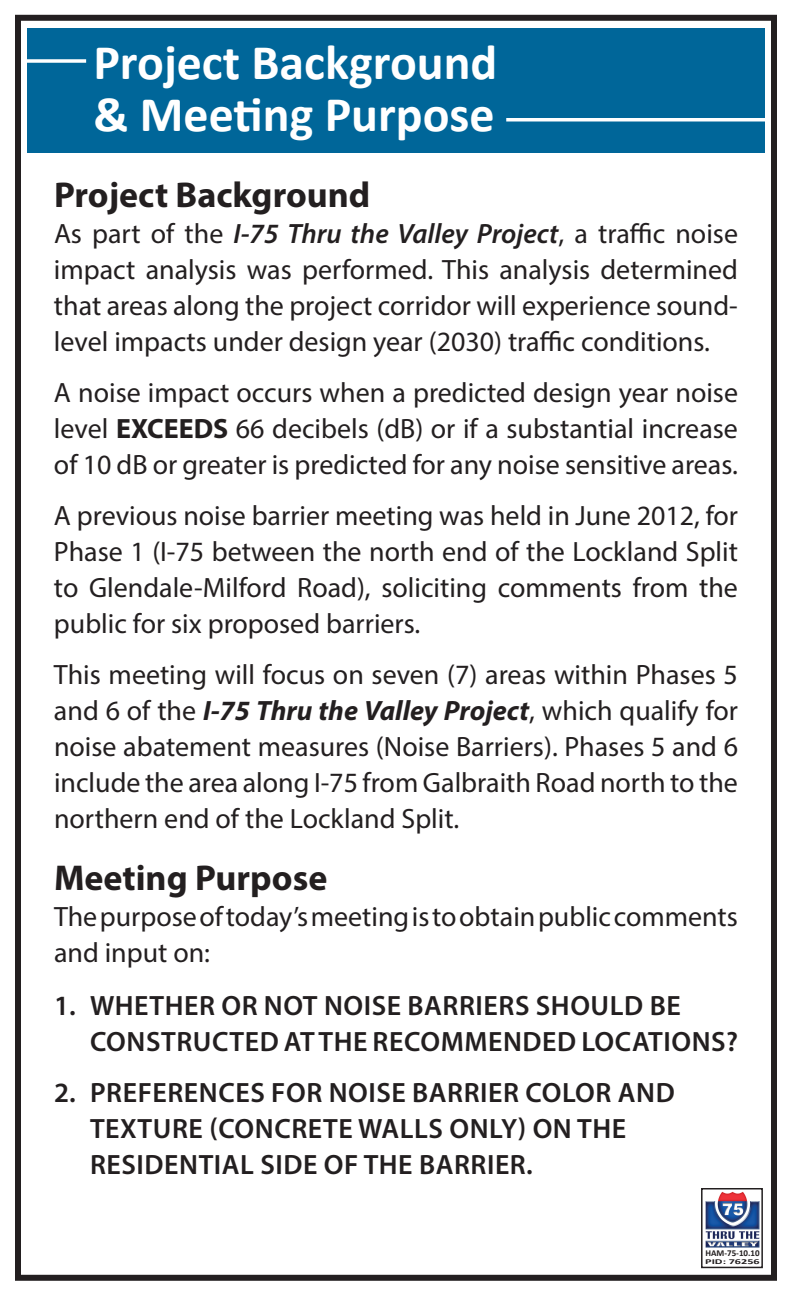
<style>
.page{position:relative;width:792px;height:1296px;background:#fff}
.page>*{position:absolute;margin:0;border:0;box-sizing:border-box;transform-origin:0 0}
.t1{font:700 50px "Calibri";color:#fff}
.t2{font:700 36px "Myriad Pro";color:#231f20}
.t3{font:28px/36px "Myriad Pro";color:#231f20;text-align:justify}
.t4{font:600 28px/36px "Myriad Pro";letter-spacing:.02em;color:#231f20}
.t5{font:700 9px "Calibri";color:#231f20}
.t6{font:700 7.5px "Calibri";color:#231f20;scale:1.63 1}
.s1{font-weight:600;font-style:italic}
.s2{font-weight:700}
.s3{font-weight:700;font-style:italic}
</style>
<div class="page">
<div style="left:15px;top:15px;width:762px;height:1266px;border:6px solid #231f20"></div>
<div style="left:27px;top:28px;width:737px;height:125px;background:#069"></div>
<div style="left:701px;top:1188px;width:62px;height:80px;background:#fff;border:2px solid #231f20"></div>
<img style="left:705px;top:1191px;width:54px;height:56px">
<svg style="left:27px;top:59px;width:59px;height:4px"></svg>
<svg style="left:506px;top:118px;width:259px;height:4px"></svg>
<p class="t1" style="left:93px;top:30px;width:406px">Project Background</p>
<p class="t1" style="left:93px;top:83px;width:403px">&amp; Meeting Purpose</p>
<p class="t2" style="left:54px;top:171px;width:318px">Project Background</p>
<p class="t3" style="left:54px;top:215px;width:686px">As part of the <span class="s1">I-75 Thru the Valley Project</span>, a traffic noise impact analysis was performed. This analysis determined that areas along the project corridor will experience sound&shy;level impacts under design year (2030) traffic conditions.</p>
<p class="t3" style="left:54px;top:374px;width:686px">A noise impact occurs when a predicted design year noise level <span class="s2">EXCEEDS</span> 66 decibels (dB) or if a substantial increase of 10 dB or greater is predicted for any noise sensitive areas.</p>
<p class="t3" style="left:54px;top:497px;width:686px">A previous noise barrier meeting was held in June 2012, for Phase 1 (I-75 between the north end of the Lockland Split to Glendale-Milford Road), soliciting comments from the public for six proposed barriers.</p>
<p class="t3" style="left:54px;top:656px;width:686px">This meeting will focus on seven (7) areas within Phases 5 and 6 of the <span class="s3">I-75 Thru the Valley Project</span>, which qualify for noise abatement measures (Noise Barriers). Phases 5 and 6 include the area along I-75 from Galbraith Road north to the northern end of the Lockland Split.</p>
<p class="t2" style="left:54px;top:854px;width:275px">Meeting Purpose</p>
<p class="t3" style="left:54px;top:898px;width:685px">The purpose of today’s meeting is to obtain public comments and input on:</p>
<p class="t4" style="left:90px;top:987px;width:649px;text-indent:-36px">1. WHETHER OR NOT NOISE BARRIERS SHOULD BE<br>CONSTRUCTED AT THE RECOMMENDED LOCATIONS?</p>
<p class="t4" style="left:54px;top:1074px;width:622px">2. PREFERENCES FOR NOISE BARRIER COLOR AND</p>
<p class="t4" style="left:90px;top:1110px;width:538px">TEXTURE (CONCRETE WALLS ONLY) ON THE</p>
<p class="t4" style="left:90px;top:1146px;width:444px">RESIDENTIAL SIDE OF THE BARRIER.</p>
<p class="t5" style="left:705px;top:1247px;width:56px">HAM-75-10.10</p>
<p class="t6" style="left:705px;top:1256px;width:35px">PID: 76256</p>
</div>
